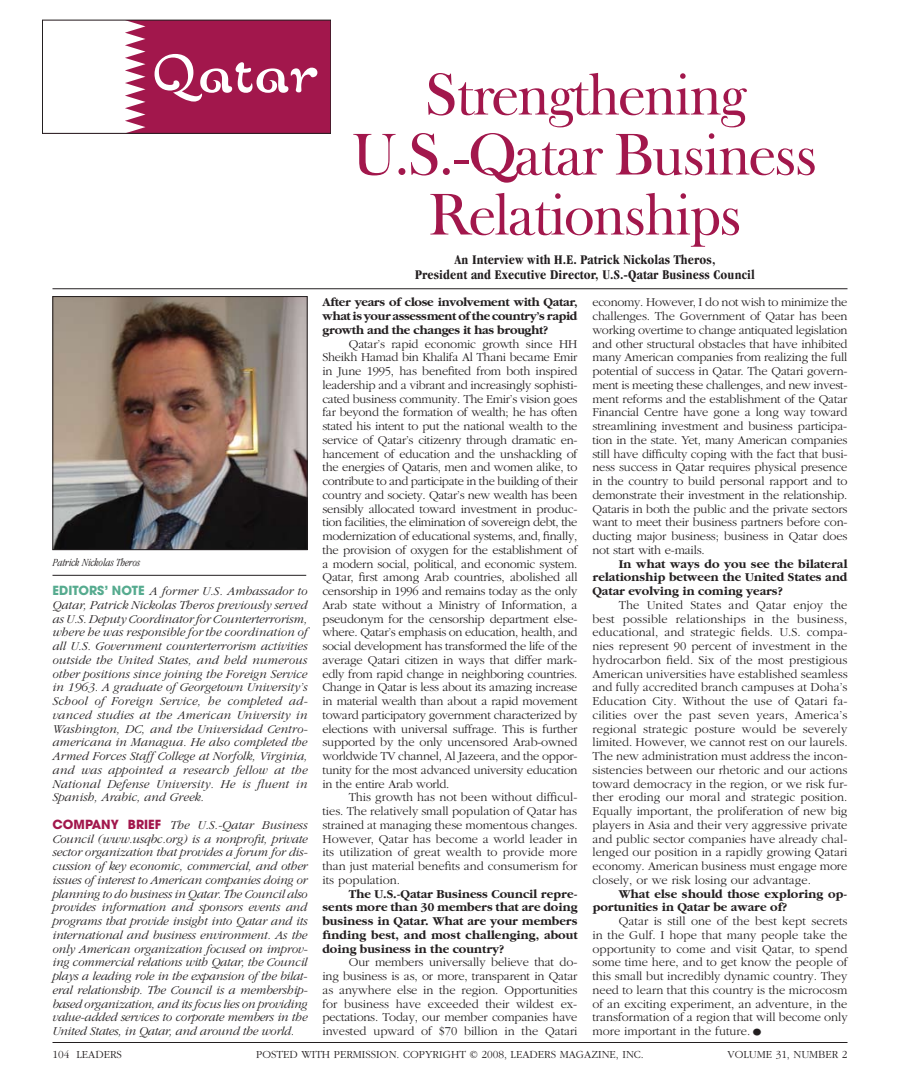
<style>
.page{position:relative;width:900px;height:1080px;background:#fff}
.page>*{position:absolute;margin:0;border:0;box-sizing:border-box;transform-origin:0 0}
.t1{font:60px/60px "Frys Baskerville BT";letter-spacing:-.04em;color:#a2174c;text-align:center}
.t2{font:700 condensed 13.75px/15px "Garamond";letter-spacing:.01em;color:#231f20;text-align:center}
.t3{font:300 12.5px/13.8px "Garamond";color:#231f20;text-align:justify}
.t4{font:italic 300 12.5px/13.8px "Garamond";color:#231f20;text-align:justify}
.t5{font:700 12.5px/13.8px "Garamond";color:#231f20;text-align:justify}
.t6{font:300 11.25px "Garamond";color:#231f20}
.t7{font:italic 300 condensed 11.25px "Garamond";color:#231f20}
.s1{font-family:"Avant Garde";font-weight:700;font-style:normal;color:#56ab8f}
.s2{font-family:"Avant Garde";font-weight:700;font-style:normal;color:#a2174c}
.s3{font-size:22.5px}
</style>
<div class="page">
<svg style="left:42px;top:20px;width:288px;height:114px"></svg>
<hr style="left:52px;top:1042px;width:796px;height:1px;background:#231f20">
<img style="left:54px;top:298px;width:252px;height:250px">
<div style="left:52px;top:296px;width:256px;height:254px;border:1px solid #231f20"></div>
<hr style="left:52px;top:575px;width:254px;height:1px;background:#231f20">
<hr style="left:52px;top:288px;width:796px;height:1px;background:#231f20">
<p class="t7" style="left:53px;top:557px;width:89px">Patrick Nickolas Theros</p>
<p class="t4" style="left:52px;top:584px;width:257px"><span class="s1">EDITORS’ NOTE</span> A former U.S. Ambassador to Qatar, Patrick Nickolas Theros previously served as U.S. Deputy Coordinator for Counterterrorism, where he was responsible for the coordination of all U.S. Government counterterrorism activities outside the United States, and held numerous other positions since joining the Foreign Service in 1963. A graduate of Georgetown University’s School of Foreign Service, he completed ad&shy;vanced studies at the American University in Washington, DC, and the Universidad Centro&shy;americana in Managua. He also completed the Armed Forces Staff College at Norfolk, Virginia, and was appointed a research fellow at the National Defense University. He is fluent in Spanish, Arabic, and Greek.</p>
<p class="t4" style="left:52px;top:818px;width:257px"><span class="s2">COMPANY BRIEF</span> The U.S.-Qatar Business Council (www.usqbc.org) is a nonprofit, private sector organization that provides a forum for dis&shy;cussion of key economic, commercial, and other issues of interest to American companies doing or planning to do business in Qatar. The Council also provides information and sponsors events and programs that provide insight into Qatar and its international and business environment. As the only American organization focused on improv&shy;ing commercial relations with Qatar, the Council plays a leading role in the expansion of the bilat&shy;eral relationship. The Council is a membership&shy;based organization, and its focus lies on providing value-added services to corporate members in the United States, in Qatar, and around the world.</p>
<h1 class="t1" style="left:352px;top:63px;width:467px">Strengthening<br>U.S.-Qatar Business<br>Relationships</h1>
<p class="t2" style="left:415px;top:252px;width:341px">An Interview with H.E. Patrick Nickolas Theros,<br>President and Executive Director, U.S.-Qatar Business Council</p>
<p class="t5" style="left:322px;top:296px;width:257px">After years of close involvement with Qatar, what is your assessment of the country’s rapid growth and the changes it has brought?</p>
<p class="t3" style="left:322px;top:337px;width:257px;text-align:left;text-indent:26px">Qatar’s rapid economic growth since HH Sheikh Hamad bin Khalifa Al Thani became Emir in June 1995, has benefited from both inspired leadership and a vibrant and increasingly sophisti&shy;cated business community. The Emir’s vision goes far beyond the formation of wealth; he has often stated his intent to put the national wealth to the service of Qatar’s citizenry through dramatic en&shy;hancement of education and the unshackling of the energies of Qataris, men and women alike, to contribute to and participate in the building of their country and society. Qatar’s new wealth has been sensibly allocated toward investment in produc&shy;tion facilities, the elimination of sovereign debt, the modernization of educational systems, and, finally, the provision of oxygen for the establishment of a modern social, political, and economic system.<br>Qatar, first among Arab countries, abolished all censorship in 1996 and remains today as the only Arab state without a Ministry of Information, a pseudonym for the censorship department else&shy;where. Qatar’s emphasis on education, health, and social development has transformed the life of the average Qatari citizen in ways that differ mark&shy;edly from rapid change in neighboring countries.<br>Change in Qatar is less about its amazing increase in material wealth than about a rapid movement toward participatory government characterized by elections with universal suffrage. This is further supported by the only uncensored Arab-owned worldwide TV channel, Al Jazeera, and the oppor&shy;tunity for the most advanced university education in the entire Arab world.</p>
<p class="t3" style="left:322px;top:791px;width:257px;text-indent:26px">This growth has not been without difficul&shy;ties. The relatively small population of Qatar has strained at managing these momentous changes.<br>However, Qatar has become a world leader in its utilization of great wealth to provide more than just material benefits and consumerism for its population.</p>
<p class="t5" style="left:322px;top:887px;width:257px;text-indent:26px">The U.S.-Qatar Business Council repre&shy;sents more than 30 members that are doing business in Qatar. What are your members finding best, and most challenging, about doing business in the country?</p>
<p class="t3" style="left:322px;top:956px;width:257px;text-indent:26px">Our members universally believe that do&shy;ing business is as, or more, transparent in Qatar as anywhere else in the region. Opportunities for business have exceeded their wildest ex&shy;pectations. Today, our member companies have invested upward of $70 billion in the Qatari</p>
<p class="t3" style="left:592px;top:296px;width:257px">economy. However, I do not wish to minimize the challenges. The Government of Qatar has been working overtime to change antiquated legislation and other structural obstacles that have inhibited many American companies from realizing the full potential of success in Qatar. The Qatari govern&shy;ment is meeting these challenges, and new invest&shy;ment reforms and the establishment of the Qatar Financial Centre have gone a long way toward streamlining investment and business participa&shy;tion in the state. Yet, many American companies still have difficulty coping with the fact that busi&shy;ness success in Qatar requires physical presence in the country to build personal rapport and to demonstrate their investment in the relationship.<br>Qataris in both the public and the private sectors want to meet their business partners before con&shy;ducting major business; business in Qatar does not start with e-mails.</p>
<p class="t5" style="left:592px;top:557px;width:257px;text-indent:26px">In what ways do you see the bilateral relationship between the United States and Qatar evolving in coming years?</p>
<p class="t3" style="left:592px;top:598px;width:257px;text-indent:26px">The United States and Qatar enjoy the best possible relationships in the business, educational, and strategic fields. U.S. compa&shy;nies represent 90 percent of investment in the hydrocarbon field. Six of the most prestigious American universities have established seamless and fully accredited branch campuses at Doha’s Education City. Without the use of Qatari fa&shy;cilities over the past seven years, America’s regional strategic posture would be severely limited. However, we cannot rest on our laurels.<br>The new administration must address the incon&shy;sistencies between our rhetoric and our actions toward democracy in the region, or we risk fur&shy;ther eroding our moral and strategic position.<br>Equally important, the proliferation of new big players in Asia and their very aggressive private and public sector companies have already chal&shy;lenged our position in a rapidly growing Qatari economy. American business must engage more closely, or we risk losing our advantage.</p>
<p class="t5" style="left:592px;top:887px;width:256px;text-indent:26px">What else should those exploring op&shy;portunities in Qatar be aware of?</p>
<p class="t3" style="left:592px;top:914px;width:257px;text-indent:26px">Qatar is still one of the best kept secrets in the Gulf. I hope that many people take the opportunity to come and visit Qatar, to spend some time here, and to get know the people of this small but incredibly dynamic country. They need to learn that this country is the microcosm of an exciting experiment, an adventure, in the transformation of a region that will become only more important in the future.<span class="s3">•</span></p>
<p class="t6" style="left:52px;top:1048px;width:71px">104 Leaders</p>
<p class="t6" style="left:256px;top:1048px;width:389px">posted with permission. copyright © 2008, leaders magazine, inc.</p>
<p class="t6" style="left:728px;top:1048px;width:121px">volume 31, number 2</p>
</div>
